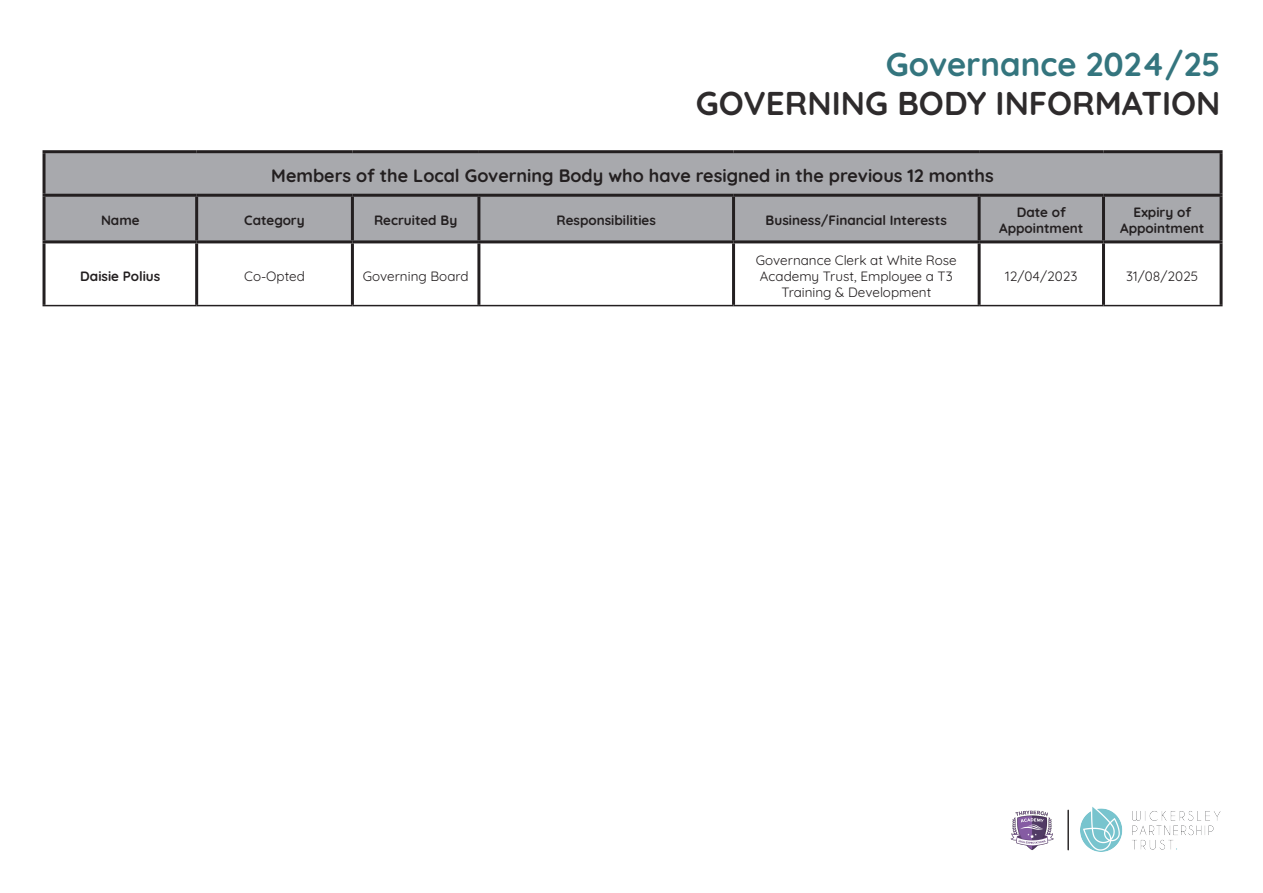
<style>
.page{position:relative;width:1263px;height:893px;background:#fff}
.page>*{position:absolute;margin:0;border:0;box-sizing:border-box;transform-origin:0 0}
.t1{font:700 33px "Quicksand";color:#2e2b2c}
.t2{font:700 33px "Quicksand";color:#34757e}
.t3{font:700 18px "Quicksand";color:#231f20}
.t4{font:700 13.5px "Quicksand";color:#231f20}
.t5{font:13.5px/16.2px "Quicksand";color:#231f20;text-align:center}
</style>
<div class="page">
<img style="left:1080px;top:807px;width:140px;height:44px">
<hr style="left:1067px;top:810px;width:2px;height:40px;background:#2e2b2c">
<div style="left:46px;top:153px;width:1173px;height:87px;background:#a8a9ad"></div>
<hr style="left:43px;top:150px;width:154px;height:3px;background:#231f20">
<hr style="left:43px;top:153px;width:3px;height:41px;background:#231f20">
<hr style="left:197px;top:150px;width:155px;height:3px;background:#231f20">
<hr style="left:352px;top:150px;width:127px;height:3px;background:#231f20">
<hr style="left:479px;top:150px;width:254px;height:3px;background:#231f20">
<hr style="left:733px;top:150px;width:246px;height:3px;background:#231f20">
<hr style="left:979px;top:150px;width:124px;height:3px;background:#231f20">
<hr style="left:1103px;top:150px;width:119px;height:3px;background:#231f20">
<hr style="left:1219px;top:153px;width:3px;height:41px;background:#231f20">
<hr style="left:43px;top:194px;width:154px;height:3px;background:#231f20">
<hr style="left:43px;top:197px;width:3px;height:43px;background:#231f20">
<hr style="left:197px;top:194px;width:155px;height:3px;background:#231f20">
<hr style="left:195px;top:197px;width:3px;height:43px;background:#231f20">
<hr style="left:352px;top:194px;width:127px;height:3px;background:#231f20">
<hr style="left:351px;top:197px;width:3px;height:43px;background:#231f20">
<hr style="left:479px;top:194px;width:254px;height:3px;background:#231f20">
<hr style="left:477px;top:197px;width:3px;height:43px;background:#231f20">
<hr style="left:733px;top:194px;width:246px;height:3px;background:#231f20">
<hr style="left:732px;top:197px;width:3px;height:43px;background:#231f20">
<hr style="left:979px;top:194px;width:124px;height:3px;background:#231f20">
<hr style="left:978px;top:197px;width:3px;height:43px;background:#231f20">
<hr style="left:1103px;top:194px;width:119px;height:3px;background:#231f20">
<hr style="left:1102px;top:197px;width:3px;height:43px;background:#231f20">
<hr style="left:1219px;top:197px;width:3px;height:43px;background:#231f20">
<hr style="left:43px;top:240px;width:154px;height:3px;background:#231f20">
<hr style="left:197px;top:240px;width:155px;height:3px;background:#231f20">
<hr style="left:352px;top:240px;width:127px;height:3px;background:#231f20">
<hr style="left:479px;top:240px;width:254px;height:3px;background:#231f20">
<hr style="left:733px;top:240px;width:246px;height:3px;background:#231f20">
<hr style="left:979px;top:240px;width:124px;height:3px;background:#231f20">
<hr style="left:1103px;top:240px;width:119px;height:3px;background:#231f20">
<hr style="left:351px;top:243px;width:3px;height:62px;background:#231f20">
<hr style="left:477px;top:243px;width:3px;height:62px;background:#231f20">
<hr style="left:732px;top:243px;width:3px;height:62px;background:#231f20">
<hr style="left:978px;top:243px;width:3px;height:62px;background:#231f20">
<hr style="left:1102px;top:243px;width:3px;height:62px;background:#231f20">
<hr style="left:1219px;top:243px;width:3px;height:62px;background:#231f20">
<hr style="left:43px;top:243px;width:3px;height:62px;background:#231f20">
<hr style="left:195px;top:243px;width:3px;height:62px;background:#231f20">
<hr style="left:43px;top:305px;width:154px;height:1px;background:#231f20">
<hr style="left:197px;top:305px;width:155px;height:1px;background:#231f20">
<hr style="left:352px;top:305px;width:127px;height:1px;background:#231f20">
<hr style="left:479px;top:305px;width:254px;height:1px;background:#231f20">
<hr style="left:733px;top:305px;width:246px;height:1px;background:#231f20">
<hr style="left:979px;top:305px;width:124px;height:1px;background:#231f20">
<hr style="left:1103px;top:305px;width:119px;height:1px;background:#231f20">
<img style="left:1010px;top:810px;width:44px;height:40px">
<p class="t2" style="left:886px;top:38px;width:336px">Governance 2024/25</p>
<p class="t1" style="left:696px;top:78px;width:526px">GOVERNING BODY INFORMATION</p>
<p class="t3" style="left:271px;top:162px;width:724px">Members of the Local Governing Body who have resigned in the previous 12 months</p>
<p class="t4" style="left:101px;top:210px;width:40px">Name</p>
<p class="t4" style="left:244px;top:210px;width:62px">Category</p>
<p class="t4" style="left:374px;top:210px;width:85px">Recruited By</p>
<p class="t4" style="left:556px;top:210px;width:101px">Responsibilities</p>
<p class="t4" style="left:765px;top:210px;width:183px">Business/Financial Interests</p>
<p class="t4" style="left:1017px;top:202px;width:51px">Date of</p>
<p class="t4" style="left:999px;top:218px;width:86px">Appointment</p>
<p class="t4" style="left:1133px;top:202px;width:59px">Expiry of</p>
<p class="t4" style="left:1120px;top:218px;width:86px">Appointment</p>
<p class="t4" style="left:80px;top:266px;width:82px">Daisie Polius</p>
<p class="t5" style="left:244px;top:267px;width:62px">Co-Opted</p>
<p class="t5" style="left:363px;top:267px;width:107px">Governing Board</p>
<p class="t5" style="left:756px;top:250px;width:202px">Governance Clerk at White Rose<br>Academy Trust, Employee a T3<br>Training &amp; Development</p>
<p class="t5" style="left:1005px;top:267px;width:74px">12/04/2023</p>
<p class="t5" style="left:1126px;top:267px;width:74px">31/08/2025</p>
</div>
